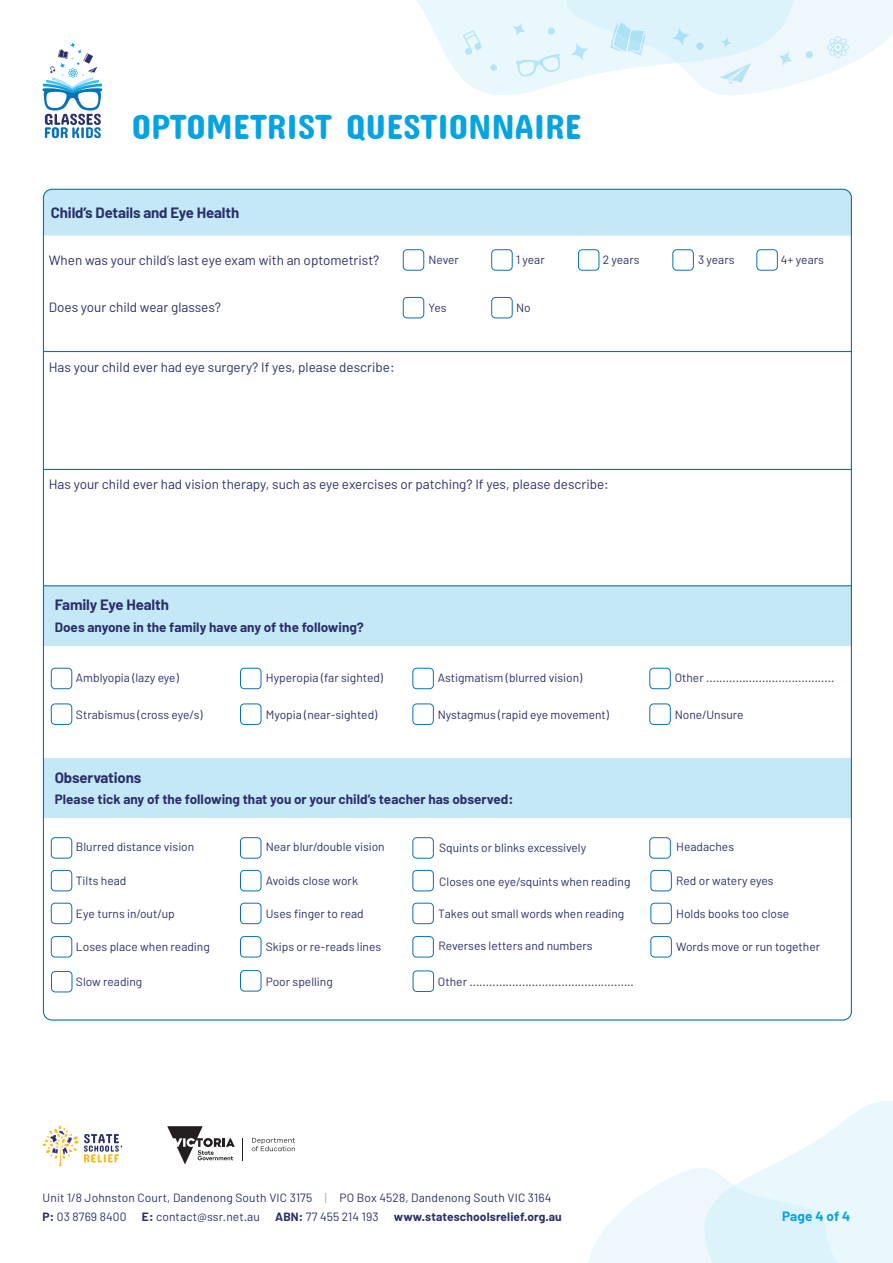
<style>
.page{position:relative;width:893px;height:1263px;background:#fff}
.page>*{position:absolute;margin:0;border:0;box-sizing:border-box;transform-origin:0 0}
.t1{font:35.1px "Concert One";color:#05a4e0}
.t2{font:700 15px "Barlow";letter-spacing:-.01em;color:#2a2f6a}
.t3{font:13.5px "Barlow";color:#2a2f6a}
.t4{font:700 13.5px "Barlow";color:#2a2f6a}
.t5{font:700 13.5px "Barlow";letter-spacing:.005em;color:#05a4e0}
.t6{font:12px/19.5px "Barlow";color:#2a2f6a}
.t7{font:700 12px "Barlow";letter-spacing:.01em;color:#2a2f6a}
.s1{color:#a8a9ad}
.s2{font-weight:700}
</style>
<div class="page">
<svg style="left:588px;top:1101px;width:305px;height:162px"></svg>
<svg style="left:42px;top:42px;width:60px;height:96px"></svg>
<svg style="left:416px;top:0;width:99px;height:95px;fill:#e9f8fd"></svg>
<div style="left:490px;top:64px;width:7px;height:7px;background:#b5e4f6;border-radius:50%"></div>
<svg style="left:512px;top:23px;width:14px;height:13px"></svg>
<svg style="left:463px;top:30px;width:19px;height:26px"></svg>
<svg style="left:515px;top:0;width:378px;height:95px"></svg>
<div style="left:43px;top:189px;width:808px;height:46px;background:#c4e8f6"></div>
<div style="left:43px;top:586px;width:808px;height:60px;background:#c4e8f6"></div>
<div style="left:43px;top:758px;width:808px;height:60px;background:#c4e8f6"></div>
<div style="left:51px;top:668px;width:21px;height:21px;border:1px solid #0971b7;border-radius:4px"></div>
<div style="left:51px;top:837px;width:21px;height:21px;border:1px solid #0971b7;border-radius:4px"></div>
<div style="left:240px;top:668px;width:21px;height:21px;border:1px solid #0971b7;border-radius:4px"></div>
<div style="left:240px;top:837px;width:21px;height:21px;border:1px solid #0971b7;border-radius:4px"></div>
<div style="left:412px;top:668px;width:22px;height:21px;border:1px solid #0971b7;border-radius:4px"></div>
<div style="left:403px;top:249px;width:21px;height:22px;border:1px solid #0971b7;border-radius:4px"></div>
<div style="left:403px;top:297px;width:21px;height:21px;border:1px solid #0971b7;border-radius:4px"></div>
<div style="left:491px;top:249px;width:22px;height:22px;border:1px solid #0971b7;border-radius:4px"></div>
<div style="left:491px;top:297px;width:22px;height:21px;border:1px solid #0971b7;border-radius:4px"></div>
<div style="left:578px;top:249px;width:21px;height:22px;border:1px solid #0971b7;border-radius:4px"></div>
<div style="left:672px;top:249px;width:22px;height:22px;border:1px solid #0971b7;border-radius:4px"></div>
<div style="left:756px;top:249px;width:22px;height:22px;border:1px solid #0971b7;border-radius:4px"></div>
<div style="left:412px;top:837px;width:22px;height:21px;border:1px solid #0971b7;border-radius:4px"></div>
<div style="left:649px;top:837px;width:22px;height:21px;border:1px solid #0971b7;border-radius:4px"></div>
<div style="left:649px;top:668px;width:22px;height:21px;border:1px solid #0971b7;border-radius:4px"></div>
<div style="left:413px;top:970px;width:21px;height:22px;border:1px solid #0971b7;border-radius:4px"></div>
<div style="left:51px;top:703px;width:21px;height:22px;border:1px solid #0971b7;border-radius:4px"></div>
<div style="left:51px;top:870px;width:21px;height:21px;border:1px solid #0971b7;border-radius:4px"></div>
<div style="left:51px;top:903px;width:21px;height:21px;border:1px solid #0971b7;border-radius:4px"></div>
<div style="left:51px;top:936px;width:21px;height:21px;border:1px solid #0971b7;border-radius:4px"></div>
<div style="left:240px;top:703px;width:21px;height:22px;border:1px solid #0971b7;border-radius:4px"></div>
<div style="left:240px;top:870px;width:21px;height:21px;border:1px solid #0971b7;border-radius:4px"></div>
<div style="left:240px;top:903px;width:21px;height:21px;border:1px solid #0971b7;border-radius:4px"></div>
<div style="left:240px;top:936px;width:21px;height:21px;border:1px solid #0971b7;border-radius:4px"></div>
<div style="left:240px;top:970px;width:21px;height:21px;border:1px solid #0971b7;border-radius:4px"></div>
<div style="left:51px;top:971px;width:21px;height:21px;border:1px solid #0971b7;border-radius:4px"></div>
<div style="left:412px;top:703px;width:22px;height:22px;border:1px solid #0971b7;border-radius:4px"></div>
<div style="left:412px;top:870px;width:22px;height:21px;border:1px solid #0971b7;border-radius:4px"></div>
<div style="left:412px;top:903px;width:22px;height:21px;border:1px solid #0971b7;border-radius:4px"></div>
<div style="left:412px;top:936px;width:22px;height:21px;border:1px solid #0971b7;border-radius:4px"></div>
<div style="left:650px;top:870px;width:22px;height:21px;border:1px solid #0971b7;border-radius:4px"></div>
<div style="left:650px;top:903px;width:22px;height:21px;border:1px solid #0971b7;border-radius:4px"></div>
<div style="left:650px;top:936px;width:22px;height:21px;border:1px solid #0971b7;border-radius:4px"></div>
<div style="left:649px;top:703px;width:22px;height:22px;border:1px solid #0971b7;border-radius:4px"></div>
<hr style="left:43px;top:351px;width:808px;height:1px;background:#0971b7">
<hr style="left:43px;top:585px;width:808px;height:1px;background:#0971b7">
<hr style="left:43px;top:469px;width:808px;height:1px;background:#0971b7">
<svg style="left:43px;top:1125px;width:79px;height:41px"></svg>
<svg style="left:167px;top:1126px;width:68px;height:38px"></svg>
<svg style="left:252px;top:1138px;width:43px;height:13px"></svg>
<h1 class="t1" style="left:132px;top:106px;width:451px">OPTOMETRIST QUESTIONNAIRE</h1>
<p class="t2" style="left:51px;top:203px;width:190px">Child’s Details and Eye Health</p>
<p class="t3" style="left:49px;top:252px;width:332px">When was your child’s last eye exam with an optometrist?</p>
<p class="t3" style="left:49px;top:299px;width:174px">Does your child wear glasses?</p>
<p class="t3" style="left:49px;top:359px;width:347px">Has your child ever had eye surgery? If yes, please describe:</p>
<p class="t6" style="left:516px;top:249px;width:30px">1 year</p>
<p class="t6" style="left:603px;top:249px;width:38px">2 years</p>
<p class="t6" style="left:698px;top:249px;width:38px">3 years</p>
<p class="t6" style="left:781px;top:249px;width:44px">4+ years</p>
<p class="t6" style="left:428px;top:249px;width:32px">Never</p>
<p class="t6" style="left:428px;top:298px;width:20px">Yes</p>
<p class="t6" style="left:516px;top:298px;width:16px">No</p>
<p class="t3" style="left:49px;top:476px;width:562px">Has your child ever had vision therapy, such as eye exercises or patching? If yes, please describe:</p>
<p class="t2" style="left:55px;top:595px;width:116px">Family Eye Health</p>
<p class="t4" style="left:55px;top:618px;width:311px">Does anyone in the family have any of the following?</p>
<p class="t6" style="left:76px;top:668px;width:104px">Amblyopia (lazy eye)</p>
<p class="t6" style="left:76px;top:704px;width:128px">Strabismus (cross eye/s)</p>
<p class="t2" style="left:55px;top:769px;width:88px">Observations</p>
<p class="t6" style="left:266px;top:668px;width:119px">Hyperopia (far sighted)</p>
<p class="t6" style="left:266px;top:704px;width:113px">Myopia (near-sighted)</p>
<p class="t6" style="left:438px;top:668px;width:146px">Astigmatism (blurred vision)</p>
<p class="t6" style="left:438px;top:704px;width:173px">Nystagmus (rapid eye movement)</p>
<p class="t4" style="left:55px;top:791px;width:460px">Please tick any of the following that you or your child’s teacher has observed:</p>
<p class="t6" style="left:76px;top:837px;width:120px">Blurred distance vision</p>
<p class="t6" style="left:266px;top:837px;width:120px">Near blur/double vision</p>
<p class="t6" style="left:439px;top:837px;width:149px">Squints or blinks excessively</p>
<p class="t6" style="left:76px;top:871px;width:52px">Tilts head</p>
<p class="t6" style="left:76px;top:903px;width:100px">Eye turns in/out/up</p>
<p class="t6" style="left:76px;top:937px;width:135px">Loses place when reading</p>
<p class="t6" style="left:266px;top:871px;width:94px">Avoids close work</p>
<p class="t6" style="left:266px;top:903px;width:99px">Uses finger to read</p>
<p class="t6" style="left:266px;top:937px;width:117px">Skips or re-reads lines</p>
<p class="t6" style="left:439px;top:872px;width:193px">Closes one eye/squints when reading</p>
<p class="t6" style="left:438px;top:904px;width:188px">Takes out small words when reading</p>
<p class="t6" style="left:438px;top:936px;width:156px">Reverses letters and numbers</p>
<p class="t6" style="left:76px;top:971px;width:68px">Slow reading</p>
<p class="t6" style="left:266px;top:971px;width:68px">Poor spelling</p>
<p class="t6" style="left:438px;top:972px;width:197px">Other ..................................................</p>
<p class="t6" style="left:675px;top:668px;width:161px">Other .......................................</p>
<p class="t6" style="left:675px;top:704px;width:70px">None/Unsure</p>
<p class="t6" style="left:676px;top:837px;width:59px">Headaches</p>
<p class="t6" style="left:676px;top:871px;width:99px">Red or watery eyes</p>
<p class="t6" style="left:676px;top:903px;width:115px">Holds books too close</p>
<p class="t6" style="left:676px;top:937px;width:145px">Words move or run together</p>
<p class="t6" style="left:43px;top:1187px;width:510px">Unit 1/8 Johnston Court, Dandenong South VIC 3175 <span class="s1">|</span> PO Box 4528, Dandenong South VIC 3164<br><span class="s2">P:</span> 03 8769 8400</p>
<p class="t6" style="left:142px;top:1207px;width:120px"><span class="s2">E:</span> contact@ssr.net.au</p>
<p class="t6" style="left:275px;top:1207px;width:105px"><span class="s2">ABN:</span> 77 455 214 193</p>
<p class="t7" style="left:394px;top:1209px;width:169px">www.stateschoolsrelief.org.au</p>
<p class="t5" style="left:782px;top:1207px;width:70px">Page 4 of 4</p>
</div>
